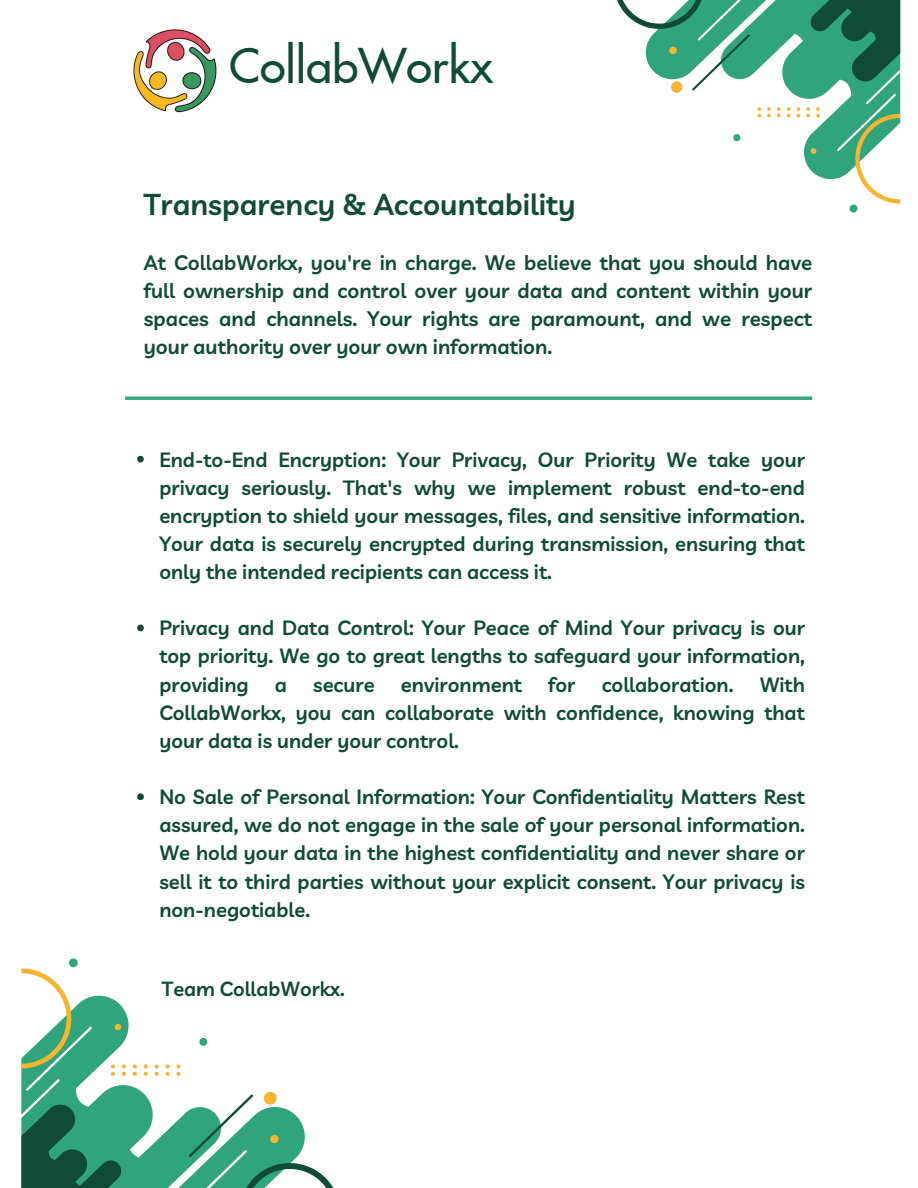
<style>
.page{position:relative;width:918px;height:1188px;background:#fff}
.page>*{position:absolute;margin:0;border:0;box-sizing:border-box;transform-origin:0 0}
.t1{font:500 46.95px "Futura LT Pro";color:#0f4b37}
.t2{font:600 29.4px "Livvic";color:#0f4b37}
.t3{font:600 20.4px/28.2px "Livvic";color:#0f4b37;text-align:justify}
.t4{font:600 20.1px/28.2px "Livvic";color:#0f4b37;text-align:justify}
.t5{font:600 19.95px "Livvic";color:#0f4b37}
</style>
<div class="page">
<svg style="left:21px;top:959px;width:313px;height:229px"></svg>
<svg style="left:617px;top:0;width:284px;height:213px"></svg>
<hr style="left:125px;top:397px;width:687px;height:3px;background:#2fa47d">
<img style="left:133px;top:29px;width:84px;height:84px">
<svg style="left:137px;top:456px;width:7px;height:7px"></svg>
<svg style="left:137px;top:625px;width:7px;height:6px"></svg>
<svg style="left:137px;top:793px;width:7px;height:7px"></svg>
<p class="t1" style="left:229px;top:44px;width:265px">CollabWorkx</p>
<p class="t2" style="left:144px;top:185px;width:434px">Transparency &amp; Accountability</p>
<p class="t3" style="left:144px;top:248px;width:670px">At CollabWorkx, you're in charge. We believe that you should have full ownership and control over your data and content within your spaces and channels. Your rights are paramount, and we respect your authority over your own information.</p>
<p class="t4" style="left:159px;top:445px;width:647px">End-to-End Encryption: Your Privacy, Our Priority We take your privacy seriously. That's why we implement robust end-to-end encryption to shield your messages, files, and sensitive information.<br>Your data is securely encrypted during transmission, ensuring that only the intended recipients can access it.</p>
<p class="t4" style="left:159px;top:614px;width:647px">Privacy and Data Control: Your Peace of Mind Your privacy is our top priority. We go to great lengths to safeguard your information, providing</p>
<p class="t4" style="left:275px;top:670px;width:14px">a</p>
<p class="t4" style="left:313px;top:670px;width:63px">secure</p>
<p class="t4" style="left:401px;top:670px;width:123px">environment</p>
<p class="t4" style="left:548px;top:670px;width:29px">for</p>
<p class="t4" style="left:602px;top:670px;width:133px">collaboration.</p>
<p class="t4" style="left:159px;top:670px;width:647px;text-indent:600px">With CollabWorkx, you can collaborate with confidence, knowing that your data is under your control.</p>
<p class="t4" style="left:159px;top:782px;width:647px">No Sale of Personal Information: Your Confidentiality Matters Rest assured, we do not engage in the sale of your personal information.<br>We hold your data in the highest confidentiality and never share or sell it to third parties without your explicit consent. Your privacy is non-negotiable.</p>
<p class="t5" style="left:162px;top:976px;width:185px">Team CollabWorkx.</p>
</div>
